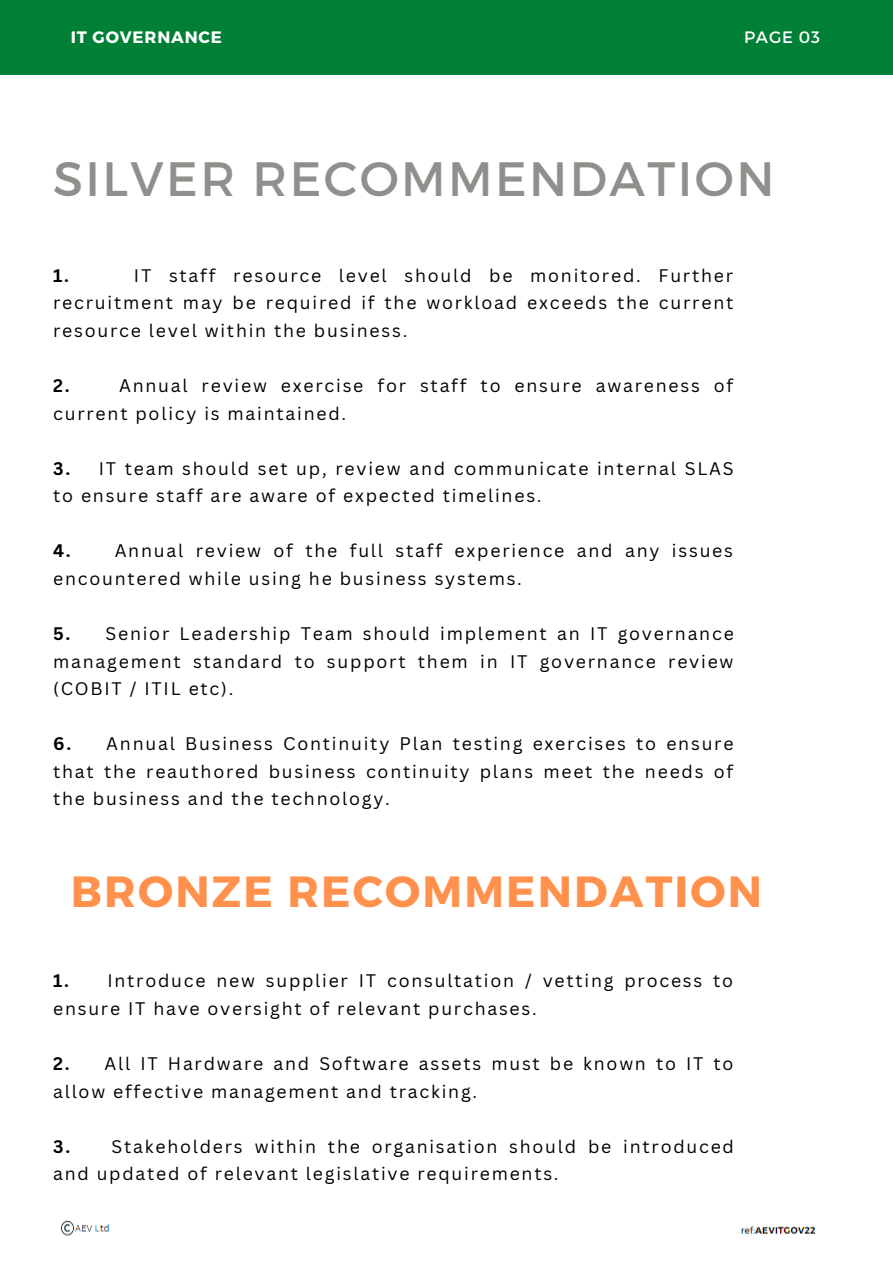
<style>
.page{position:relative;width:893px;height:1264px;background:#fff}
.page>*{position:absolute;margin:0;border:0;box-sizing:border-box;transform-origin:0 0}
.t1{font:48.15px "Montserrat";letter-spacing:.05em;color:#908f8c}
.t2{font:700 43.65px "Montserrat";letter-spacing:.05em;color:#ff914d}
.t3{font:17.7px/27.6px "Canva Sans";letter-spacing:.1em;color:#000}
.t4{font:700 17.7px "Canva Sans";color:#000}
.t5{font:700 16.5px "Montserrat";letter-spacing:.05em;color:#fff}
.t6{font:16.5px "Montserrat";letter-spacing:.05em;color:#fff}
.s1{font-weight:700}
</style>
<div class="page">
<div style="left:0;top:0;width:892px;height:74px;background:#008037"></div>
<img style="left:60px;top:1220px;width:756px;height:16px">
<p class="t5" style="left:71px;top:27px;width:152px">IT GOVERNANCE</p>
<p class="t6" style="left:744px;top:27px;width:78px">PAGE 03</p>
<h1 class="t1" style="left:53px;top:148px;width:722px">SILVER RECOMMENDATION</h1>
<p class="t3" style="left:53px;top:261px;width:681px;text-align:justify;text-indent:81px">IT staff resource level should be monitored. Further recruitment may be required if the workload exceeds the current resource level within the business.</p>
<p class="t4" style="left:53px;top:263px;width:17px">1.</p>
<p class="t3" style="left:53px;top:371px;width:681px;text-indent:66px">Annual review exercise for staff to ensure awareness of current policy is maintained.</p>
<p class="t3" style="left:53px;top:454px;width:682px"><span class="s1">3.</span> IT team should set up, review and communicate internal SLAS to ensure staff are aware of expected timelines.</p>
<p class="t4" style="left:53px;top:538px;width:19px">4.</p>
<p class="t4" style="left:53px;top:373px;width:18px">2.</p>
<p class="t3" style="left:53px;top:536px;width:681px;text-indent:61px">Annual review of the full staff experience and any issues encountered while using he business systems.</p>
<p class="t3" style="left:53px;top:619px;width:682px;text-align:justify"><span class="s1">5.</span> Senior Leadership Team should implement an IT governance management standard to support them in IT governance review (COBIT / ITIL etc).</p>
<p class="t3" style="left:53px;top:729px;width:682px;text-align:justify"><span class="s1">6.</span> Annual Business Continuity Plan testing exercises to ensure that the reauthored business continuity plans meet the needs of the business and the technology.</p>
<h2 class="t2" style="left:71px;top:863px;width:692px">BRONZE RECOMMENDATION</h2>
<p class="t3" style="left:53px;top:966px;width:681px"><span class="s1">1.</span> Introduce new supplier IT consultation / vetting process to ensure IT have oversight of relevant purchases.</p>
<p class="t3" style="left:53px;top:1049px;width:681px"><span class="s1">2.</span> All IT Hardware and Software assets must be known to IT to allow effective management and tracking.</p>
<p class="t3" style="left:53px;top:1132px;width:682px"><span class="s1">3.</span> Stakeholders within the organisation should be introduced and updated of relevant legislative requirements.</p>
</div>
